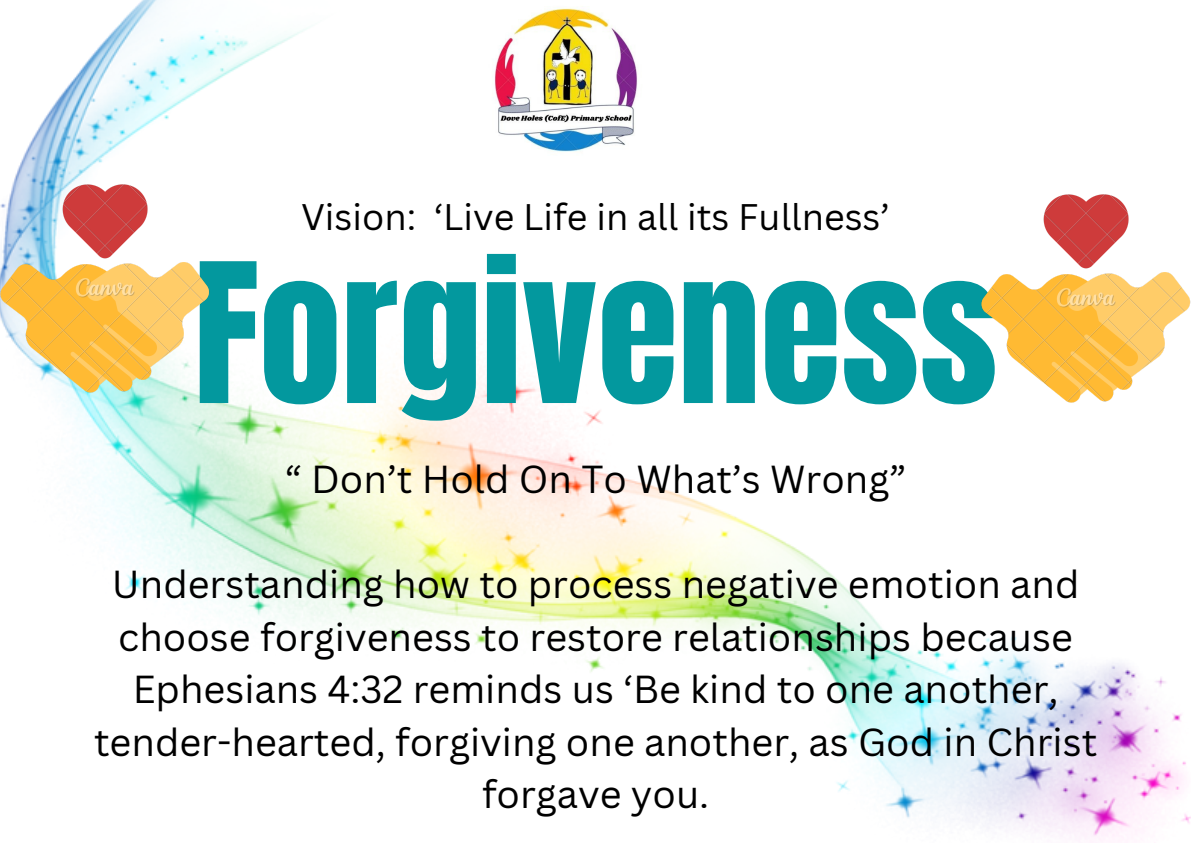
<style>
.page{position:relative;width:1191px;height:843px;background:#fff}
.page>*{position:absolute;margin:0;border:0;box-sizing:border-box;transform-origin:0 0}
.t1{font:165px "Anton";color:#03989e}
.t2{font:38px/52.5px "Canva Sans";color:#000;text-align:center}
.t3{font:36px "Canva Sans";color:#000}
</style>
<div class="page">
<img style="left:13px;top:0;width:1177px;height:842px">
<img style="left:0;top:182px;width:211px;height:211px">
<img style="left:980px;top:192px;width:210px;height:211px">
<img style="left:453px;top:0;width:225px;height:192px">
<p class="t3" style="left:301px;top:192px;width:590px">Vision: ‘Live Life in all its Fullness’</p>
<h1 class="t1" style="left:193px;top:215px;width:805px">Forgiveness</h1>
<p class="t2" style="left:285px;top:452px;width:623px">“ Don’t Hold On To What’s Wrong”</p>
<p class="t2" style="left:94px;top:557px;width:1004px">Understanding how to process negative emotion and choose forgiveness to restore relationships because Ephesians 4:32 reminds us ‘Be kind to one another, tender-hearted, forgiving one another, as God in Christ forgave you.</p>
</div>
